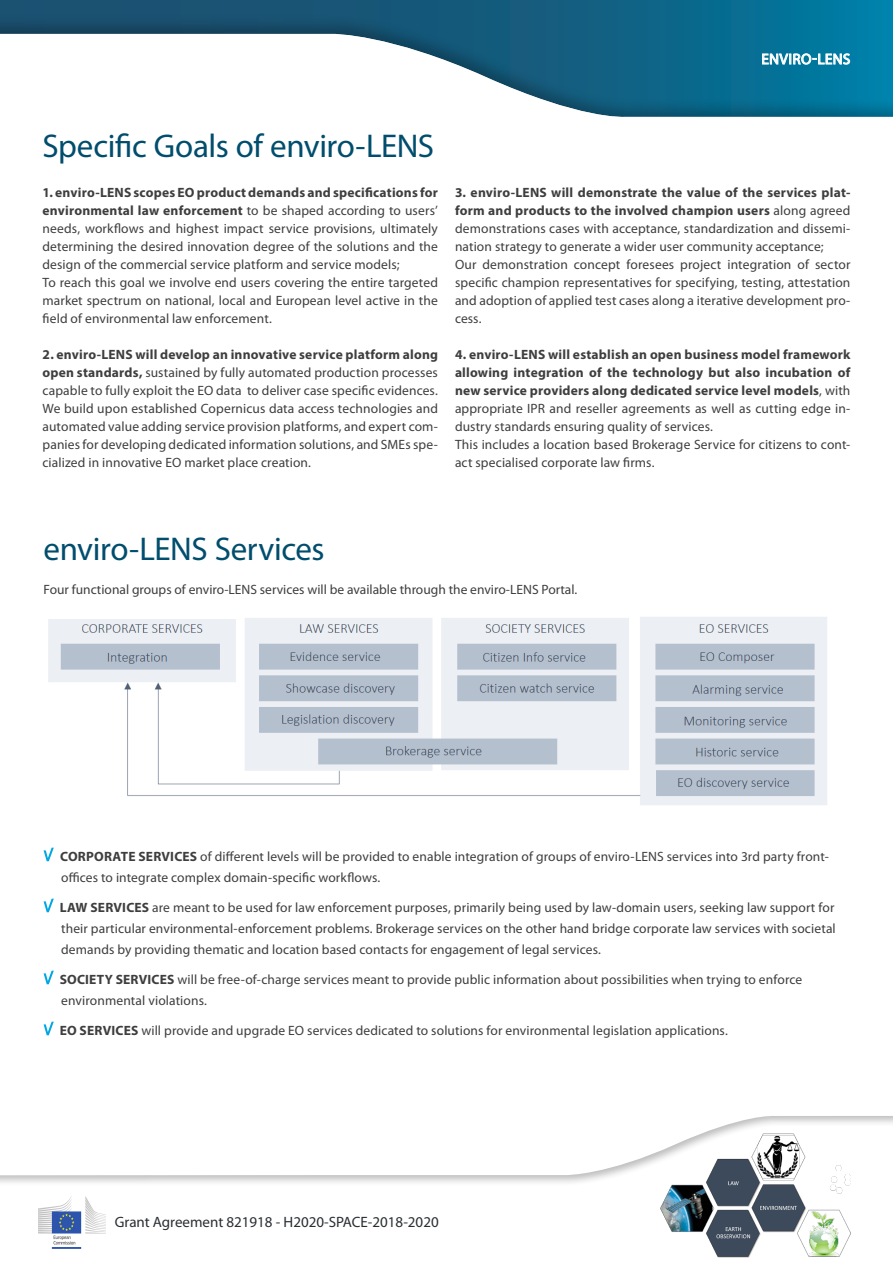
<style>
.page{position:relative;width:893px;height:1263px;background:#fff}
.page>*{position:absolute;margin:0;border:0;box-sizing:border-box;transform-origin:0 0}
.t1{font:33px "Myriad Pro";letter-spacing:-.015em;color:#004d6d}
.t2{font:15px "Myriad Pro";color:#2a2f32}
.t3{font:15px "Myriad Pro";letter-spacing:.03em;color:#fff}
.t4{font:13.5px/18px "Myriad Pro";letter-spacing:.01em;color:#3e3e3f;text-align:justify}
.t5{font:700 13.5px/18px "Myriad Pro";letter-spacing:.015em;color:#3e3e3f;text-align:justify}
.s1{font-weight:700}
.s2{font-weight:400}
</style>
<div class="page">
<div style="left:0;top:0;width:893px;height:119px;background:#231f20;opacity:.3"></div>
<svg style="left:762px;top:53px;width:88px;height:15px"></svg>
<div style="left:0;top:1113px;width:893px;height:150px;background:#231f20;opacity:.3"></div>
<img style="left:660px;top:1132px;width:190px;height:126px">
<img style="left:48px;top:617px;width:779px;height:188px">
<svg style="left:44px;top:848px;width:10px;height:13px"></svg>
<svg style="left:44px;top:899px;width:10px;height:13px"></svg>
<svg style="left:44px;top:971px;width:10px;height:13px"></svg>
<svg style="left:44px;top:1022px;width:10px;height:13px"></svg>
<img style="left:39px;top:1197px;width:67px;height:51px">
<p class="t3" style="left:761px;top:51px;width:90px">ENVIRO-LENS</p>
<p class="t1" style="left:43px;top:128px;width:393px">Specific Goals of enviro-LENS</p>
<p class="t4" style="left:43px;top:184px;width:397px"><span class="s1">1. enviro-LENS scopes EO product demands and specifications for environmental law enforcement</span> to be shaped according to users’ needs, workflows and highest impact service provisions, ultimately determining the desired innovation degree of the solutions and the design of the commercial service platform and service models;</p>
<p class="t4" style="left:43px;top:274px;width:397px">To reach this goal we involve end users covering the entire targeted market spectrum on national, local and European level active in the field of environmental law enforcement.</p>
<p class="t4" style="left:43px;top:346px;width:397px"><span class="s1">2. enviro-LENS will develop an innovative service platform along open standards,</span> sustained by fully automated production processes capable to fully exploit the EO data to deliver case specific evidences.</p>
<p class="t4" style="left:43px;top:400px;width:397px">We build upon established Copernicus data access technologies and automated value adding service provision platforms, and expert com&shy;panies for developing dedicated information solutions, and SMEs spe&shy;cialized in innovative EO market place creation.</p>
<p class="t4" style="left:455px;top:184px;width:397px"><span class="s1">3. enviro-LENS will demonstrate the value of the services plat&shy;form and products to the involved champion users</span> along agreed demonstrations cases with acceptance, standardization and dissemi&shy;nation strategy to generate a wider user community acceptance;</p>
<p class="t4" style="left:455px;top:256px;width:397px">Our demonstration concept foresees project integration of sector specific champion representatives for specifying, testing, attestation and adoption of applied test cases along a iterative development pro&shy;cess.</p>
<p class="t5" style="left:455px;top:345px;width:397px">4. enviro-LENS will establish an open business model framework allowing integration of the technology but also incubation of new service providers along dedicated service level models<span class="s2">, with appropriate IPR and reseller agreements as well as cutting edge in&shy;dustry standards ensuring quality of services.</span></p>
<p class="t4" style="left:455px;top:436px;width:397px">This includes a location based Brokerage Service for citizens to cont&shy;act specialised corporate law firms.</p>
<p class="t1" style="left:44px;top:531px;width:282px">enviro-LENS Services</p>
<p class="t4" style="left:44px;top:580px;width:535px">Four functional groups of enviro-LENS services will be available through the enviro-LENS Portal.</p>
<p class="t4" style="left:60px;top:848px;width:770px"><span class="s1">CORPORATE SERVICES</span> of different levels will be provided to enable integration of groups of enviro-LENS services into 3rd party front-</p>
<p class="t4" style="left:61px;top:869px;width:321px">offices to integrate complex domain-specific workflows.</p>
<p class="t4" style="left:60px;top:899px;width:776px"><span class="s1">LAW SERVICES</span> are meant to be used for law enforcement purposes, primarily being used by law-domain users, seeking law support for</p>
<p class="t4" style="left:61px;top:920px;width:776px">their particular environmental-enforcement problems. Brokerage services on the other hand bridge corporate law services with societal</p>
<p class="t4" style="left:61px;top:941px;width:541px">demands by providing thematic and location based contacts for engagement of legal services.</p>
<p class="t4" style="left:60px;top:971px;width:744px"><span class="s1">SOCIETY SERVICES</span> will be free-of-charge services meant to provide public information about possibilities when trying to enforce</p>
<p class="t4" style="left:61px;top:992px;width:147px">environmental violations.</p>
<p class="t4" style="left:60px;top:1022px;width:670px"><span class="s1">EO SERVICES</span> will provide and upgrade EO services dedicated to solutions for environmental legislation applications.</p>
<p class="t2" style="left:115px;top:1213px;width:325px">Grant Agreement 821918 - H2020-SPACE-2018-2020</p>
</div>
